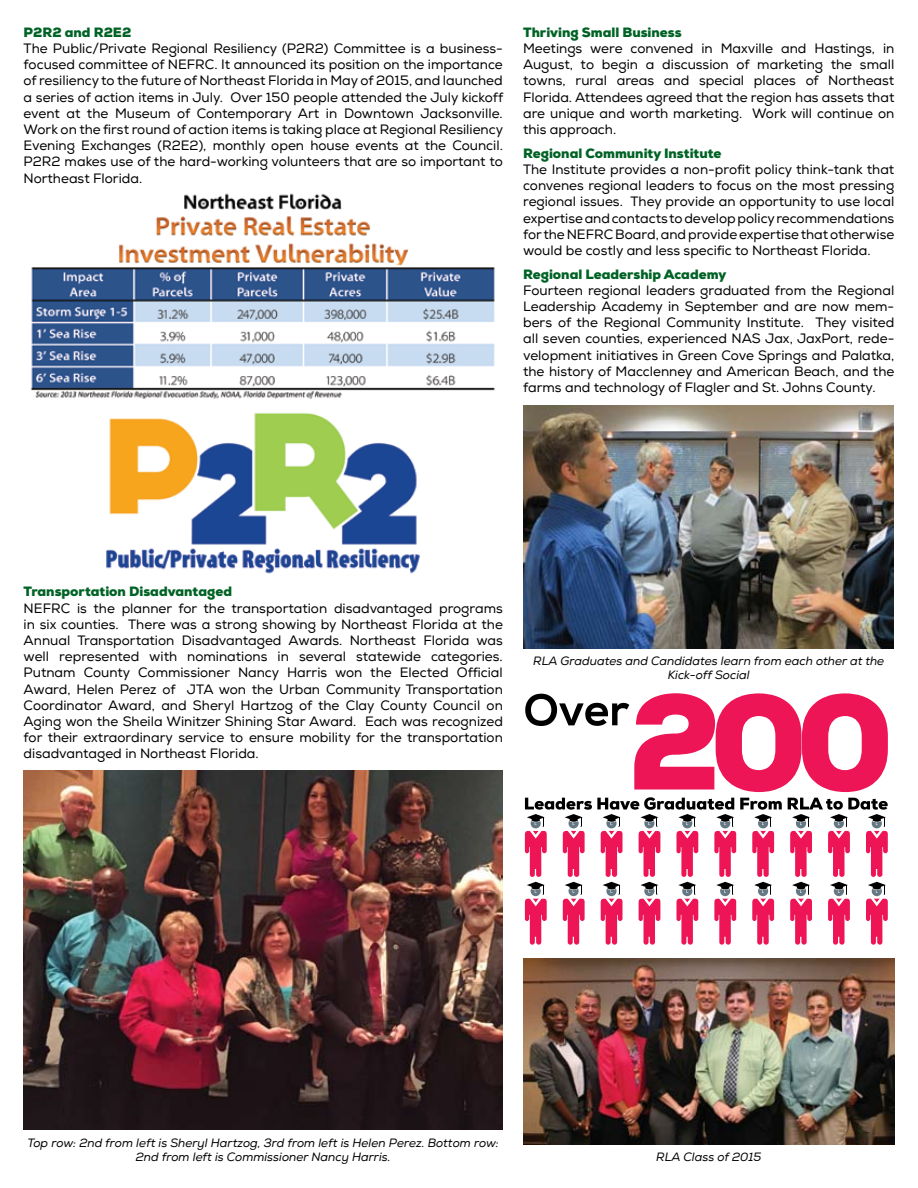
<style>
.page{position:relative;width:918px;height:1188px;background:#fff}
.page>*{position:absolute;margin:0;border:0;box-sizing:border-box;transform-origin:0 0}
.t1{font:13.5px/16.2px "Nexa";color:#000;text-align:justify}
.t2{font:900 13.5px "Nexa";color:#006225}
.t3{font:italic 12px/14.4px "Nexa";color:#000;text-align:center}
</style>
<div class="page">
<img style="left:523px;top:406px;width:371px;height:242px">
<img style="left:30px;top:193px;width:465px;height:381px">
<img style="left:523px;top:959px;width:371px;height:185px">
<img style="left:24px;top:770px;width:479px;height:360px">
<svg style="left:525px;top:693px;width:363px;height:252px"></svg>
<p class="t2" style="left:24px;top:24px;width:109px">P2R2 and R2E2</p>
<p class="t1" style="left:24px;top:41px;width:481px">The Public/Private Regional Resiliency (P2R2) Committee is a business&shy;focused committee of NEFRC. It announced its position on the importance of resiliency to the future of Northeast Florida in May of 2015, and launched a series of action items in July. Over 150 people attended the July kickoff event at the Museum of Contemporary Art in Downtown Jacksonville.<br>Work on the first round of action items is taking place at Regional Resiliency Evening Exchanges (R2E2), monthly open house events at the Council.<br>P2R2 makes use of the hard-working volunteers that are so important to Northeast Florida.</p>
<p class="t2" style="left:523px;top:24px;width:160px">Thriving Small Business</p>
<p class="t1" style="left:523px;top:41px;width:373px">Meetings were convened in Maxville and Hastings, in August, to begin a discussion of marketing the small towns, rural areas and special places of Northeast Florida. Attendees agreed that the region has assets that are unique and worth marketing. Work will continue on this approach.</p>
<p class="t2" style="left:523px;top:144px;width:200px">Regional Community Institute</p>
<p class="t1" style="left:523px;top:161px;width:373px">The Institute provides a non-profit policy think-tank that convenes regional leaders to focus on the most pressing regional issues. They provide an opportunity to use local expertise and contacts to develop policy recommendations for the NEFRC Board, and provide expertise that otherwise would be costly and less specific to Northeast Florida.</p>
<p class="t2" style="left:523px;top:265px;width:205px">Regional Leadership Academy</p>
<p class="t1" style="left:523px;top:282px;width:373px">Fourteen regional leaders graduated from the Regional Leadership Academy in September and are now mem&shy;bers of the Regional Community Institute. They visited all seven counties, experienced NAS Jax, JaxPort, rede&shy;velopment initiatives in Green Cove Springs and Palatka, the history of Macclenney and American Beach, and the farms and technology of Flagler and St. Johns County.</p>
<p class="t2" style="left:24px;top:583px;width:210px">Transportation Disadvantaged</p>
<p class="t1" style="left:24px;top:600px;width:481px">NEFRC is the planner for the transportation disadvantaged programs in six counties. There was a strong showing by Northeast Florida at the Annual Transportation Disadvantaged Awards. Northeast Florida was well represented with nominations in several statewide categories.<br>Putnam County Commissioner Nancy Harris won the Elected Official Award, Helen Perez of JTA won the Urban Community Transportation Coordinator Award, and Sheryl Hartzog of the Clay County Council on Aging won the Sheila Winitzer Shining Star Award. Each was recognized for their extraordinary service to ensure mobility for the transportation disadvantaged in Northeast Florida.</p>
<p class="t3" style="left:533px;top:654px;width:353px">RLA Graduates and Candidates learn from each other at the<br>Kick-off Social</p>
<p class="t3" style="left:28px;top:1135px;width:473px">Top row: 2nd from left is Sheryl Hartzog, 3rd from left is Helen Perez. Bottom row:<br>2nd from left is Commissioner Nancy Harris.</p>
<p class="t3" style="left:656px;top:1150px;width:107px">RLA Class of 2015</p>
</div>
